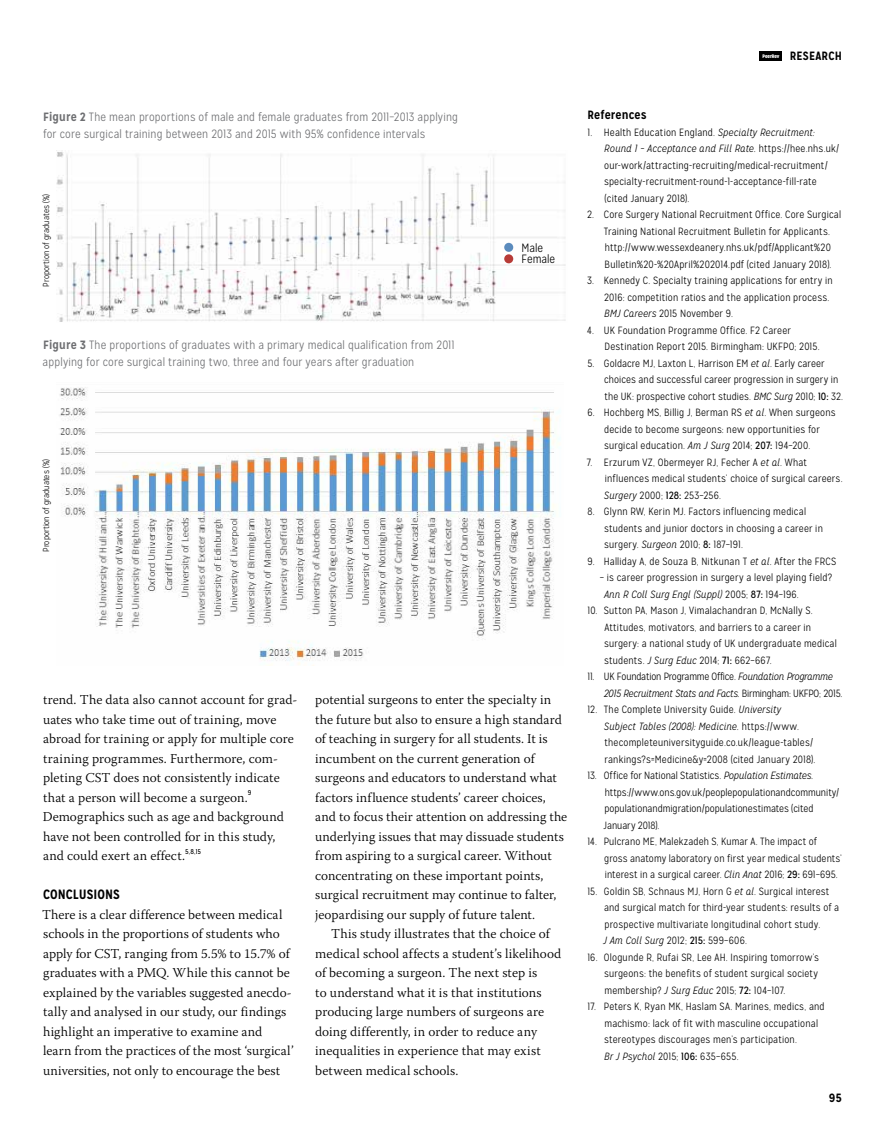
<style>
.page{position:relative;width:893px;height:1127px;background:#fff}
.page>*{position:absolute;margin:0;border:0;box-sizing:border-box;transform-origin:0 0}
.t1{font:300 13.5px/19.5px "Warnock Pro";letter-spacing:.005em;color:#000}
.t2{font:700 13.5px "Mission Gothic";letter-spacing:.005em;color:#000}
.t3{font:300 12px/16.5px "Mission Gothic";letter-spacing:.015em;color:#6d6e71}
.t4{font:700 12px "Mission Gothic";letter-spacing:.01em;color:#000}
.t5{font:300 12px/11.6px "Mission Gothic";color:#000}
.t6{font:300 10.5px/16.5px "Mission Gothic";letter-spacing:.015em;color:#000}
.t7{font:300 10.5px/16.5px "Mission Gothic";letter-spacing:-.02em;color:#000}
.t8{font:300 8.7px "Mission Gothic";color:#000}
.t9{font:7.05px "Mission Gothic";color:#000}
.t10{font:900 5.1px "Mission Gothic";color:#fff}
.s1{font-weight:700}
.s2{font-style:italic}
.s3{font-weight:400}
</style>
<div class="page">
<img style="left:57px;top:152px;width:509px;height:170px">
<img style="left:59px;top:387px;width:501px;height:279px">
<div style="left:759px;top:51px;width:23px;height:9px;background:#000"></div>
<div style="left:504px;top:254px;width:9px;height:9px;background:#b73b37;border-radius:50%"></div>
<div style="left:504px;top:243px;width:9px;height:9px;background:#5b8bbd;border-radius:50%"></div>
<p class="t3" style="left:43px;top:109px;width:416px"><span class="s1">Figure 2</span> The mean proportions of male and female graduates from 2011–2013 applying for core surgical training between 2013 and 2015 with 95% confidence intervals</p>
<p class="t8" style="left:41px;top:287px;width:94px;rotate:-90deg">Proportion of graduates (%)</p>
<p class="t3" style="left:43px;top:337px;width:413px"><span class="s1">Figure 3</span> The proportions of graduates with a primary medical qualification from 2011 applying for core surgical training two, three and four years after graduation</p>
<p class="t8" style="left:41px;top:552px;width:94px;rotate:-90deg">Proportion of graduates (%)</p>
<p class="t5" style="left:522px;top:242px;width:35px">Male<br>Female</p>
<p class="t1" style="left:43px;top:690px;width:256px">trend. The data also cannot account for grad&shy;uates who take time out of training, move abroad for training or apply for multiple core training programmes. Furthermore, com&shy;pleting CST does not consistently indicate that a person will become a surgeon.</p>
<p class="t9" style="left:248px;top:789px;width:5px">9</p>
<p class="t1" style="left:43px;top:807px;width:243px">Demographics such as age and background have not been controlled for in this study, and could exert an effect.</p>
<p class="t9" style="left:185px;top:847px;width:18px">5,8,15</p>
<p class="t2" style="left:43px;top:886px;width:78px">CONCLUSIONS</p>
<p class="t1" style="left:42px;top:904px;width:253px">There is a clear difference between medical schools in the proportions of students who apply for CST, ranging from 5.5% to 15.7% of graduates with a PMQ. While this cannot be explained by the variables suggested anecdo&shy;tally and analysed in our study, our findings highlight an imperative to examine and<br>learn from the practices of the most ‘surgical’ universities, not only to encourage the best</p>
<p class="t1" style="left:315px;top:690px;width:254px">potential surgeons to enter the specialty in the future but also to ensure a high standard of teaching in surgery for all students. It is incumbent on the current generation of surgeons and educators to understand what factors influence students’ career choices, and to focus their attention on addressing the underlying issues that may dissuade students from aspiring to a surgical career. Without concentrating on these important points, surgical recruitment may continue to falter, jeopardising our supply of future talent.</p>
<p class="t1" style="left:315px;top:924px;width:248px;text-indent:16px">This study illustrates that the choice of medical school affects a student’s likelihood of becoming a surgeon. The next step is<br>to understand what it is that institutions producing large numbers of surgeons are doing differently, in order to reduce any inequalities in experience that may exist between medical schools.</p>
<p class="t10" style="left:762px;top:52px;width:19px">PeerRev</p>
<p class="t4" style="left:790px;top:48px;width:14px">Research</p>
<p class="t4" style="left:587px;top:107px;width:61px">References</p>
<p class="t6" style="left:604px;top:124px;width:237px;text-indent:-17px">1. Health Education England. <span class="s2">Specialty Recruitment:<br>Round 1 – Acceptance and Fill Rate.</span> https://hee.nhs.uk/ our-work/attracting-recruiting/medical-recruitment/ specialty-recruitment-round-1-acceptance-fill-rate (cited January 2018).</p>
<p class="t6" style="left:604px;top:206px;width:239px;text-indent:-17px">2. Core Surgery National Recruitment Office. Core Surgical Training National Recruitment Bulletin for Applicants. http://www.wessexdeanery.nhs.uk/pdf/Applicant%20<br>Bulletin%20-%20April%202014.pdf (cited January 2018).</p>
<p class="t6" style="left:604px;top:272px;width:230px;text-indent:-17px">3. Kennedy C. Specialty training applications for entry in<br>2016: competition ratios and the application process.<br><span class="s2">BMJ Careers</span> 2015 November 9.</p>
<p class="t6" style="left:605px;top:322px;width:216px;text-indent:-17px">4. UK Foundation Programme Office. F2 Career<br>Destination Report 2015. Birmingham: UKFPO; 2015.</p>
<p class="t6" style="left:604px;top:355px;width:240px;text-indent:-17px">5. Goldacre MJ, Laxton L, Harrison EM <span class="s2">et al</span>. Early career choices and successful career progression in surgery in the UK: prospective cohort studies. <span class="s2">BMC Surg</span> 2010; <span class="s3">10:</span> 32.</p>
<p class="t6" style="left:604px;top:404px;width:233px;text-indent:-17px">6. Hochberg MS, Billig J, Berman RS <span class="s2">et al</span>. When surgeons decide to become surgeons: new opportunities for surgical education. <span class="s2">Am J Surg</span> 2014; <span class="s3">207:</span> 194–200.</p>
<p class="t6" style="left:604px;top:454px;width:240px;text-indent:-17px">7. Erzurum VZ, Obermeyer RJ, Fecher A <span class="s2">et al</span>. What influences medical students’ choice of surgical careers.<br><span class="s2">Surgery</span> 2000; <span class="s3">128:</span> 253–256.</p>
<p class="t6" style="left:604px;top:503px;width:220px;text-indent:-16px">8. Glynn RW, Kerin MJ. Factors influencing medical students and junior doctors in choosing a career in surgery. <span class="s2">Surgeon</span> 2010; <span class="s3">8:</span> 187–191.</p>
<p class="t6" style="left:587px;top:553px;width:250px">9. Halliday A, de Souza B, Nitkunan T <span class="s2">et al</span>. After the FRCS</p>
<p class="t6" style="left:604px;top:569px;width:230px;text-indent:-4px">– is career progression in surgery a level playing field?<br><span class="s2">Ann R Coll Surg Engl (Suppl)</span> 2005; <span class="s3">87:</span> 194–196.</p>
<p class="t6" style="left:604px;top:602px;width:234px;text-indent:-17px">10. Sutton PA, Mason J, Vimalachandran D, McNally S.<br>Attitudes, motivators, and barriers to a career in surgery: a national study of UK undergraduate medical students. <span class="s2">J Surg Educ</span> 2014; <span class="s3">71:</span> 662–667.</p>
<p class="t7" style="left:604px;top:668px;width:240px;text-indent:-16px">11. UK Foundation Programme Office. <span class="s2">Foundation Programme<br>2015 Recruitment Stats and Facts.</span> Birmingham: UKFPO; 2015.</p>
<p class="t6" style="left:604px;top:701px;width:213px;text-indent:-17px">12. The Complete University Guide. <span class="s2">University Subject Tables (2008): Medicine.</span> https://www. thecompleteuniversityguide.co.uk/league-tables/ rankings?s=Medicine&amp;y=2008 (cited January 2018).</p>
<p class="t6" style="left:604px;top:767px;width:237px;text-indent:-16px">13. Office for National Statistics. <span class="s2">Population Estimates. </span>https://www.ons.gov.uk/peoplepopulationandcommunity/ populationandmigration/populationestimates (cited January 2018).</p>
<p class="t6" style="left:604px;top:833px;width:239px;text-indent:-17px">14. Pulcrano ME, Malekzadeh S, Kumar A. The impact of gross anatomy laboratory on first year medical students’ interest in a surgical career. <span class="s2">Clin Anat</span> 2016; <span class="s3">29:</span> 691–695.</p>
<p class="t6" style="left:603px;top:883px;width:238px;text-indent:-16px">15. Goldin SB, Schnaus MJ, Horn G <span class="s2">et al</span>. Surgical interest and surgical match for third-year students: results of a prospective multivariate longitudinal cohort study.<br><span class="s2">J Am Coll Surg</span> 2012; <span class="s3">215:</span> 599–606.</p>
<p class="t6" style="left:604px;top:949px;width:216px;text-align:justify;text-indent:-17px">16. Ologunde R, Rufai SR, Lee AH. Inspiring tomorrow’s surgeons: the benefits of student surgical society membership? <span class="s2">J Surg Educ</span> 2015; <span class="s3">72:</span> 104–107.</p>
<p class="t6" style="left:604px;top:998px;width:222px;text-indent:-17px">17. Peters K, Ryan MK, Haslam SA. Marines, medics, and machismo: lack of fit with masculine occupational stereotypes discourages men’s participation.<br><span class="s2">Br J Psychol</span> 2015; <span class="s3">106:</span> 635–655.</p>
<p class="t4" style="left:829px;top:1090px;width:15px">95</p>
</div>
